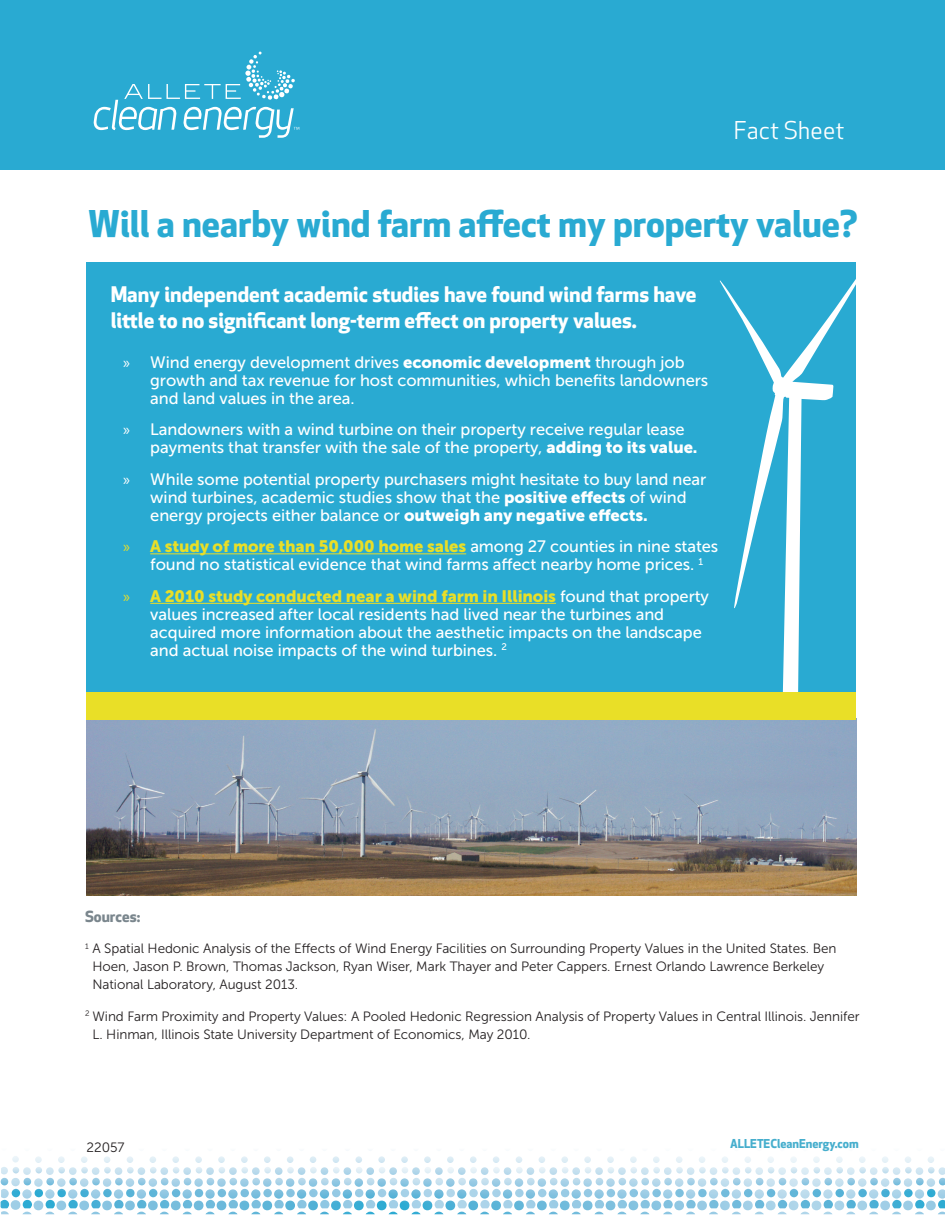
<style>
.page{position:relative;width:945px;height:1215px;background:#fff}
.page>*{position:absolute;margin:0;border:0;box-sizing:border-box;transform-origin:0 0}
.t1{font:700 36px "Apex New";color:#29aad2}
.t2{font:24px "Apex New";letter-spacing:.01em;color:#fff}
.t3{font:700 21px/25.2px "Apex New";color:#fff}
.t4{font:16.5px/18px "Museo Sans 500";letter-spacing:-.005em;color:#fff}
.t5{font:16.5px "Museo Sans 900";letter-spacing:-.005em;color:#e9df27}
.t6{font:700 15px "Apex New";color:#7a868d}
.t7{font:13.5px/18px "Museo Sans 300";letter-spacing:-.005em;color:#231f20}
.t8{font:700 12px "Apex New";color:#46aecd}
.s1{font-family:"Myriad Pro"}
.s2{font-family:"Museo Sans 900"}
.s3{font-family:"Museo Sans 500";color:#fff}
</style>
<div class="page">
<div style="left:87px;top:262px;width:769px;height:430px;background:#29aad2"></div>
<div style="left:0;top:0;width:945px;height:169px;background:#29aad2"></div>
<svg style="left:0;top:1156px;width:945px;height:53px"></svg>
<img style="left:91px;top:1212px;width:854px;height:2px">
<hr style="left:150px;top:553px;width:316px;height:1px;background:#e9df27">
<hr style="left:150px;top:603px;width:406px;height:1px;background:#e9df27">
<svg style="left:720px;top:279px;width:137px;height:457px"></svg>
<img style="left:87px;top:719px;width:769px;height:176px">
<div style="left:87px;top:692px;width:769px;height:27px;background:#e9df27"></div>
<svg style="left:94px;top:52px;width:205px;height:86px"></svg>
<h2 class="t2" style="left:734px;top:116px;width:112px">Fact Sheet</h2>
<h1 class="t1" style="left:88px;top:198px;width:771px">Will a nearby wind farm affect my property value?</h1>
<p class="t3" style="left:111px;top:281px;width:587px">Many independent academic studies have found wind farms have little to no significant long-term effect on property values.</p>
<p class="t4" style="left:150px;top:353px;width:560px;text-indent:-27px"><span class="s1">»</span> Wind energy development drives <span class="s2">economic development</span> through job growth and tax revenue for host communities, which benefits landowners and land values in the area.</p>
<p class="t4" style="left:150px;top:421px;width:549px;text-indent:-27px"><span class="s1">»</span> Landowners with a wind turbine on their property receive regular lease payments that transfer with the sale of the property, <span class="s2">adding to its value.</span></p>
<p class="t4" style="left:150px;top:470px;width:558px;text-indent:-27px"><span class="s1">»</span> While some potential property purchasers might hesitate to buy land near wind turbines, academic studies show that the <span class="s2">positive effects</span> of wind energy projects either balance or <span class="s2">outweigh any negative effects.</span></p>
<p class="t5" style="left:123px;top:537px;width:597px"><span class="s1">»</span> A study of more than 50,000 home sales <span class="s3">among 27 counties in nine states</span></p>
<p class="t4" style="left:150px;top:556px;width:554px">found no statistical evidence that wind farms affect nearby home prices. <sup>1</sup></p>
<p class="t5" style="left:123px;top:587px;width:587px"><span class="s1">»</span> A 2010 study conducted near a wind farm in Illinois <span class="s3">found that property</span></p>
<p class="t4" style="left:150px;top:605px;width:553px">values increased after local residents had lived near the turbines and acquired more information about the aesthetic impacts on the landscape and actual noise impacts of the wind turbines. <sup>2</sup></p>
<p class="t6" style="left:85px;top:905px;width:57px">Sources:</p>
<p class="t7" style="left:93px;top:939px;width:746px;text-indent:-8px"><sup>1</sup> A Spatial Hedonic Analysis of the Effects of Wind Energy Facilities on Surrounding Property Values in the United States. Ben<br>Hoen, Jason P. Brown, Thomas Jackson, Ryan Wiser, Mark Thayer and Peter Cappers. Ernest Orlando Lawrence Berkeley<br>National Laboratory, August 2013.</p>
<p class="t7" style="left:93px;top:1007px;width:769px;text-indent:-8px"><sup>2</sup> Wind Farm Proximity and Property Values: A Pooled Hedonic Regression Analysis of Property Values in Central Illinois. Jennifer<br>L. Hinman, Illinois State University Department of Economics, May 2010.</p>
<p class="t7" style="left:87px;top:1138px;width:39px">22057</p>
<p class="t8" style="left:730px;top:1134px;width:130px">ALLETECleanEnergy.com</p>
</div>
